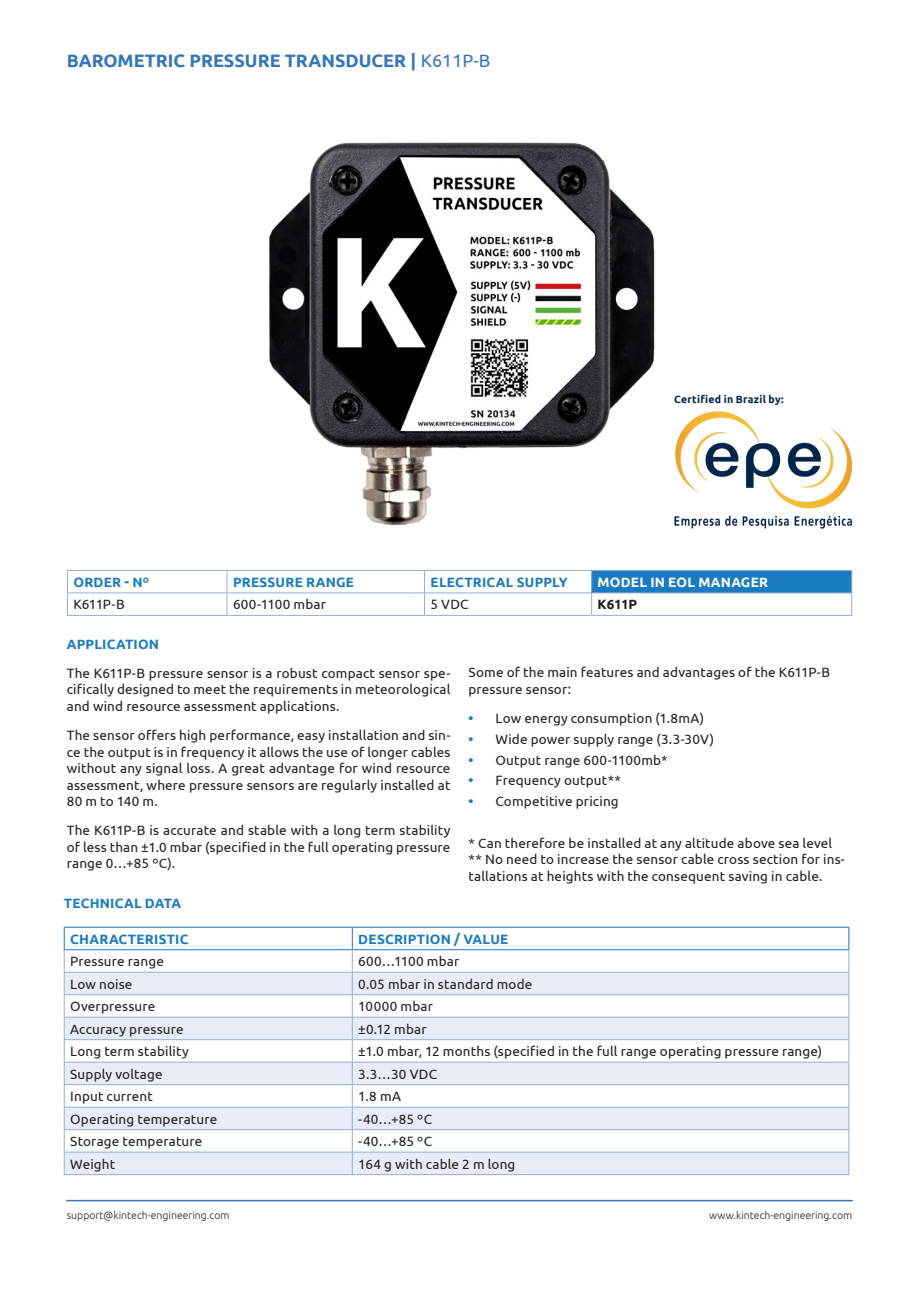
<style>
.page{position:relative;width:919px;height:1289px;background:#fff}
.page>*{position:absolute;margin:0;border:0;box-sizing:border-box;transform-origin:0 0}
.t1{font:700 18px "Ubuntu";color:#3476bc}
.H1-azul{font:13.5px/16.5px "Ubuntu";letter-spacing:.015em;color:#231f20;text-align:justify}
.H1-azul-2{font:700 13.5px "Ubuntu";letter-spacing:.015em;color:#1b7bc0}
.t2{font:700 13.5px "Ubuntu";letter-spacing:.02em;color:#fff}
.t3{font:700 13.5px "Ubuntu";letter-spacing:-.02em;color:#231f20}
.t4{font:300 10.5px "Ubuntu";color:#231f20}
.H1-azul-3{font:700 10.5px "Ubuntu";letter-spacing:.025em;color:#00264d}
.s1{font-weight:400}
.s2{font-weight:700;color:#1b7bc0}
</style>
<div class="page">
<div style="left:591px;top:570px;width:260px;height:23px;background:#1b7bc0"></div>
<hr style="left:67px;top:570px;width:160px;height:1px;background:#92afdb">
<hr style="left:227px;top:570px;width:197px;height:1px;background:#92afdb">
<hr style="left:424px;top:570px;width:167px;height:1px;background:#92afdb">
<hr style="left:591px;top:570px;width:261px;height:1px;background:#92afdb">
<hr style="left:67px;top:592px;width:160px;height:1px;background:#92afdb">
<svg style="left:67px;top:571px;width:1px;height:44px"></svg>
<hr style="left:227px;top:592px;width:197px;height:1px;background:#92afdb">
<svg style="left:226px;top:571px;width:1px;height:44px"></svg>
<hr style="left:424px;top:592px;width:167px;height:1px;background:#92afdb">
<svg style="left:424px;top:571px;width:1px;height:44px"></svg>
<hr style="left:591px;top:592px;width:261px;height:1px;background:#92afdb">
<svg style="left:591px;top:571px;width:1px;height:44px"></svg>
<svg style="left:851px;top:571px;width:1px;height:44px"></svg>
<hr style="left:67px;top:615px;width:160px;height:1px;background:#92afdb">
<hr style="left:227px;top:615px;width:197px;height:1px;background:#92afdb">
<hr style="left:424px;top:615px;width:167px;height:1px;background:#92afdb">
<hr style="left:591px;top:615px;width:261px;height:1px;background:#92afdb">
<img style="left:269px;top:142px;width:386px;height:383px">
<svg style="left:65px;top:972px;width:783px;height:202px;fill:#e7ecf7"></svg>
<hr style="left:64px;top:926px;width:288px;height:1px;background:#1b7bc0">
<hr style="left:352px;top:926px;width:497px;height:1px;background:#1b7bc0">
<svg style="left:848px;top:927px;width:1px;height:247px"></svg>
<hr style="left:64px;top:949px;width:288px;height:1px;background:#1b7bc0">
<hr style="left:352px;top:949px;width:497px;height:1px;background:#1b7bc0">
<hr style="left:352px;top:971px;width:497px;height:1px;background:#92afdb">
<hr style="left:352px;top:1061px;width:497px;height:1px;background:#92afdb">
<svg style="left:64px;top:927px;width:1px;height:247px"></svg>
<hr style="left:64px;top:971px;width:288px;height:1px;background:#92afdb">
<hr style="left:64px;top:994px;width:288px;height:1px;background:#92afdb">
<hr style="left:64px;top:1061px;width:288px;height:1px;background:#92afdb">
<hr style="left:64px;top:1084px;width:288px;height:1px;background:#92afdb">
<hr style="left:352px;top:994px;width:497px;height:1px;background:#92afdb">
<hr style="left:352px;top:1084px;width:497px;height:1px;background:#92afdb">
<hr style="left:64px;top:1016px;width:288px;height:1px;background:#92afdb">
<hr style="left:64px;top:1106px;width:288px;height:1px;background:#92afdb">
<hr style="left:352px;top:1016px;width:497px;height:1px;background:#92afdb">
<hr style="left:352px;top:1106px;width:497px;height:1px;background:#92afdb">
<hr style="left:64px;top:1039px;width:288px;height:1px;background:#92afdb">
<hr style="left:64px;top:1129px;width:288px;height:1px;background:#92afdb">
<hr style="left:352px;top:1039px;width:497px;height:1px;background:#92afdb">
<hr style="left:352px;top:1129px;width:497px;height:1px;background:#92afdb">
<svg style="left:352px;top:927px;width:1px;height:247px"></svg>
<hr style="left:64px;top:1151px;width:288px;height:1px;background:#92afdb">
<hr style="left:64px;top:1174px;width:288px;height:1px;background:#92afdb">
<hr style="left:352px;top:1151px;width:497px;height:1px;background:#92afdb">
<hr style="left:352px;top:1174px;width:497px;height:1px;background:#92afdb">
<img style="left:674px;top:411px;width:178px;height:117px">
<hr style="left:67px;top:1199px;width:785px;height:2px;background:#3476bc">
<h1 class="t1" style="left:67px;top:49px;width:425px">BAROMETRIC PRESSURE TRANSDUCER | <span class="s1">K611P-B</span></h1>
<p class="H1-azul-3" style="left:674px;top:393px;width:111px">Certified in Brazil by:</p>
<h1 class="H1-azul-2" style="left:73px;top:574px;width:77px">ORDER - Nº</h1>
<h1 class="H1-azul-2" style="left:233px;top:574px;width:123px">PRESSURE RANGE</h1>
<h1 class="H1-azul-2" style="left:430px;top:574px;width:139px">ELECTRICAL SUPPLY</h1>
<h1 class="t2" style="left:597px;top:574px;width:172px">MODEL IN EOL MANAGER</h1>
<p class="H1-azul" style="left:73px;top:596px;width:53px">K611P-B</p>
<p class="H1-azul" style="left:233px;top:596px;width:94px">600-1100 mbar</p>
<p class="H1-azul" style="left:430px;top:596px;width:40px">5 VDC</p>
<p class="t3" style="left:597px;top:596px;width:41px">K611P</p>
<p class="H1-azul-2" style="left:67px;top:635px;width:94px">APPLICATION</p>
<p class="H1-azul" style="left:67px;top:664px;width:385px">The K611P-B pressure sensor is a robust compact sensor spe&shy;cifically designed to meet the requirements in meteorological and wind resource assessment applications.</p>
<p class="H1-azul" style="left:67px;top:726px;width:385px">The sensor offers high performance, easy installation and sin&shy;ce the output is in frequency it allows the use of longer cables without any signal loss. A great advantage for wind resource assessment, where pressure sensors are regularly installed at 80 m to 140 m.</p>
<p class="H1-azul" style="left:67px;top:822px;width:385px">The K611P-B is accurate and stable with a long term stability of less than ±1.0 mbar (specified in the full operating pressure range 0…+85 ºC).</p>
<p class="H1-azul" style="left:468px;top:664px;width:363px">Some of the main features and advantages of the K611P-B pressure sensor:</p>
<p class="H1-azul" style="left:468px;top:709px;width:237px"><span class="s2">•</span> Low energy consumption (1.8mA)</p>
<p class="H1-azul" style="left:468px;top:730px;width:247px"><span class="s2">•</span> Wide power supply range (3.3-30V)</p>
<p class="H1-azul" style="left:468px;top:751px;width:201px"><span class="s2">•</span> Output range 600-1100mb*</p>
<p class="H1-azul" style="left:468px;top:772px;width:154px"><span class="s2">•</span> Frequency output**</p>
<p class="H1-azul" style="left:468px;top:792px;width:152px"><span class="s2">•</span> Competitive pricing</p>
<p class="H1-azul" style="left:468px;top:834px;width:378px;text-align:left">* Can therefore be installed at any altitude above sea level ** No need to increase the sensor cable cross section for ins&shy;tallations at heights with the consequent saving in cable.</p>
<p class="H1-azul-2" style="left:64px;top:895px;width:119px">TECHNICAL DATA</p>
<h1 class="H1-azul-2" style="left:70px;top:930px;width:120px">CHARACTERISTIC</h1>
<h1 class="H1-azul-2" style="left:358px;top:930px;width:151px">DESCRIPTION / VALUE</h1>
<p class="H1-azul" style="left:70px;top:952px;width:95px">Pressure range</p>
<p class="H1-azul" style="left:358px;top:952px;width:102px">600…1100 mbar</p>
<p class="H1-azul" style="left:70px;top:975px;width:64px">Low noise</p>
<p class="H1-azul" style="left:358px;top:975px;width:176px">0.05 mbar in standard mode</p>
<p class="H1-azul" style="left:70px;top:997px;width:87px">Overpressure</p>
<p class="H1-azul" style="left:358px;top:997px;width:76px">10000 mbar</p>
<p class="H1-azul" style="left:70px;top:1020px;width:115px">Accuracy pressure</p>
<p class="H1-azul" style="left:358px;top:1020px;width:70px">±0.12 mbar</p>
<p class="H1-azul" style="left:70px;top:1042px;width:120px">Long term stability</p>
<p class="H1-azul" style="left:358px;top:1042px;width:465px">±1.0 mbar, 12 months (specified in the full range operating pressure range)</p>
<p class="H1-azul" style="left:70px;top:1065px;width:94px">Supply voltage</p>
<p class="H1-azul" style="left:358px;top:1065px;width:80px">3.3…30 VDC</p>
<p class="H1-azul" style="left:70px;top:1087px;width:84px">Input current</p>
<p class="H1-azul" style="left:358px;top:1087px;width:44px">1.8 mA</p>
<p class="H1-azul" style="left:70px;top:1110px;width:148px">Operating temperature</p>
<p class="H1-azul" style="left:358px;top:1110px;width:75px">-40…+85 ºC</p>
<p class="H1-azul" style="left:70px;top:1132px;width:134px">Storage temperature</p>
<p class="H1-azul" style="left:358px;top:1132px;width:75px">-40…+85 ºC</p>
<p class="H1-azul" style="left:70px;top:1155px;width:47px">Weight</p>
<p class="H1-azul" style="left:358px;top:1155px;width:158px">164 g with cable 2 m long</p>
<p class="t4" style="left:67px;top:1209px;width:164px">support@kintech-engineering.com</p>
<p class="t4" style="left:709px;top:1209px;width:145px">www.kintech-engineering.com</p>
</div>
